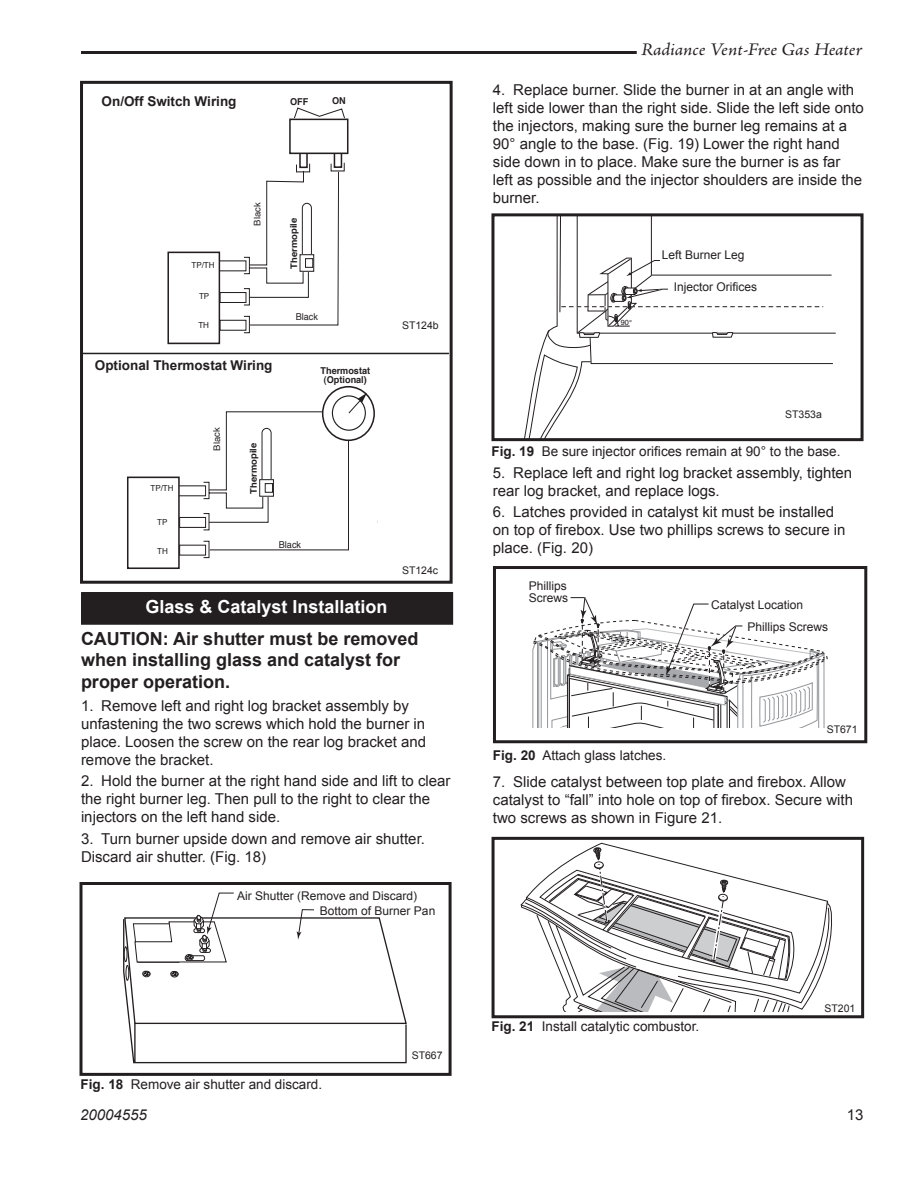
<style>
.page{position:relative;width:918px;height:1188px;background:#fff}
.page>*{position:absolute;margin:0;border:0;box-sizing:border-box;transform-origin:0 0}
.t1{font:18.9px/23px "Helvetica";color:#231f20;scale:.96 1}
.t2{font:18.45px "Helvetica";color:#231f20}
.t3{font:700 18px/21.6px "Arial";color:#231f20}
.t4{font:italic 18px "Adobe Jenson Pro";letter-spacing:-.005em;color:#231f20;scale:1.07 1}
.t5{font:700 18px "Arial";color:#fff}
.t6{font:15px/18px "Arial";color:#231f20}
.t7{font:italic 15px "Arial";color:#231f20}
.t8{font:14.4px "Helvetica";color:#231f20}
.t9{font:13.5px "Arial";color:#231f20}
.t10{font:700 13.5px "Arial";color:#231f20}
.t11{font:12px/12px "Arial";color:#231f20}
.t12{font:10.5px "Arial";color:#231f20}
.t13{font:700 9.45px/9.4px "Helvetica";color:#231f20;text-align:center;scale:.96 1}
.t14{font:9.45px "Helvetica";color:#231f20;scale:.96 1}
.t15{font:700 9.15px "Helvetica";color:#231f20;scale:1.04 1}
.t16{font:9.15px "Helvetica";letter-spacing:-.005em;color:#231f20;scale:1.04 1}
.t17{font:8.4px "Helvetica";color:#231f20;scale:.96 1}
.t18{font:7.35px "Helvetica";color:#231f20}
.s1{font-weight:700}
</style>
<div class="page">
<hr style="left:81px;top:51px;width:556px;height:3px;background:#231f20">
<div style="left:82px;top:593px;width:370px;height:31px;background:#231f20"></div>
<div style="left:81px;top:592px;width:372px;height:33px;border:2px solid #231f20"></div>
<div style="left:299px;top:151px;width:9px;height:17px;border:2px solid #231f20"></div>
<div style="left:334px;top:152px;width:8px;height:16px;border:2px solid #231f20"></div>
<div style="left:289px;top:119px;width:60px;height:35px;border:2px solid #231f20"></div>
<svg style="left:293px;top:107px;width:53px;height:12px"></svg>
<div style="left:220px;top:292px;width:26px;height:11px;border:1px solid #231f20"></div>
<div style="left:220px;top:320px;width:26px;height:11px;border:1px solid #231f20"></div>
<div style="left:167px;top:252px;width:53px;height:92px;border:2px solid #231f20"></div>
<svg style="left:243px;top:162px;width:102px;height:172px"></svg>
<div style="left:322px;top:386px;width:53px;height:55px;border:2px solid #231f20;border-radius:50%"></div>
<div style="left:179px;top:517px;width:27px;height:11px;border:1px solid #231f20"></div>
<div style="left:127px;top:477px;width:53px;height:92px;border:2px solid #231f20"></div>
<svg style="left:203px;top:393px;width:164px;height:165px"></svg>
<div style="left:80px;top:81px;width:373px;height:503px;border:3px solid #231f20"></div>
<hr style="left:83px;top:353px;width:366px;height:1px;background:#231f20">
<svg style="left:524px;top:217px;width:312px;height:220px"></svg>
<div style="left:491px;top:213px;width:373px;height:228px;border:3px solid #231f20"></div>
<svg style="left:532px;top:597px;width:296px;height:130px"></svg>
<div style="left:493px;top:566px;width:374px;height:177px;border:3px solid #231f20"></div>
<svg style="left:123px;top:893px;width:284px;height:171px"></svg>
<div style="left:80px;top:882px;width:372px;height:194px;border:3px solid #231f20"></div>
<svg style="left:521px;top:848px;width:311px;height:164px"></svg>
<div style="left:492px;top:837px;width:372px;height:181px;border:3px solid #231f20"></div>
<p class="t10" style="left:102px;top:94px;width:136px">On/Off Switch Wiring</p>
<p class="t13" style="left:290px;top:97px;width:20px">OFF</p>
<p class="t13" style="left:332px;top:96px;width:16px">ON</p>
<p class="t17" style="left:192px;top:259px;width:26px">TP/TH</p>
<p class="t17" style="left:199px;top:291px;width:12px">TP</p>
<p class="t17" style="left:198px;top:320px;width:13px">TH</p>
<p class="t16" style="left:251px;top:226px;width:24px;rotate:-90deg">Black</p>
<p class="t10" style="left:95px;top:357px;width:179px">Optional Thermostat Wiring</p>
<p class="t15" style="left:288px;top:269px;width:51px;rotate:-90deg">Thermopile</p>
<p class="t14" style="left:296px;top:311px;width:25px">Black</p>
<p class="t13" style="left:321px;top:366px;width:53px">Thermostat (Optional)</p>
<p class="t17" style="left:151px;top:482px;width:26px">TP/TH</p>
<p class="t17" style="left:157px;top:516px;width:12px">TP</p>
<p class="t17" style="left:157px;top:545px;width:13px">TH</p>
<p class="t16" style="left:211px;top:451px;width:24px;rotate:-90deg">Black</p>
<p class="t15" style="left:247px;top:494px;width:51px;rotate:-90deg">Thermopile</p>
<p class="t14" style="left:279px;top:538px;width:25px">Black</p>
<p class="t12" style="left:402px;top:319px;width:38px">ST124b</p>
<p class="t12" style="left:402px;top:565px;width:38px">ST124c</p>
<p class="t5" style="left:146px;top:597px;width:244px">Glass &amp; Catalyst Installation</p>
<p class="t3" style="left:81px;top:627px;width:339px">CAUTION: Air shutter must be removed when installing glass and catalyst for proper operation.</p>
<p class="t6" style="left:81px;top:697px;width:347px">1. Remove left and right log bracket assembly by unfastening the two screws which hold the burner in place. Loosen the screw on the rear log bracket and remove the bracket.</p>
<p class="t6" style="left:81px;top:772px;width:371px">2. Hold the burner at the right hand side and lift to clear the right burner leg. Then pull to the right to clear the injectors on the left hand side.</p>
<p class="t6" style="left:81px;top:829px;width:346px">3. Turn burner upside down and remove air shutter.<br>Discard air shutter. (Fig. 18)</p>
<p class="t1" style="left:195px;top:674px;width:99px">St124c<br>Thermostat wiring<br>1/11/00 djt</p>
<p class="t11" style="left:320px;top:889px;width:117px;line-height:14.2px;text-indent:-83px">Air Shutter (Remove and Discard)<br>Bottom of Burner Pan</p>
<p class="t9" style="left:81px;top:1077px;width:243px"><span class="s1">Fig. 18</span> Remove air shutter and discard.</p>
<p class="t7" style="left:80px;top:1106px;width:68px">20004555</p>
<p class="t12" style="left:412px;top:1049px;width:32px">ST667</p>
<p class="t4" style="left:641px;top:39px;width:208px">Radiance Vent-Free Gas Heater</p>
<p class="t6" style="left:493px;top:81px;width:372px">4. Replace burner. Slide the burner in at an angle with left side lower than the right side. Slide the left side onto the injectors, making sure the burner leg remains at a 90° angle to the base. (Fig. 19) Lower the right hand side down in to place. Make sure the burner is as far left as possible and the injector shoulders are inside the burner.</p>
<p class="t18" style="left:621px;top:318px;width:13px">90°</p>
<p class="t11" style="left:662px;top:249px;width:84px">Left Burner Leg</p>
<p class="t11" style="left:674px;top:281px;width:85px">Injector Orifices</p>
<p class="t12" style="left:785px;top:409px;width:38px">ST353a</p>
<p class="t9" style="left:491px;top:444px;width:351px"><span class="s1">Fig. 19</span> Be sure injector orifices remain at 90° to the base.</p>
<p class="t6" style="left:493px;top:464px;width:361px">5. Replace left and right log bracket assembly, tighten rear log bracket, and replace logs.</p>
<p class="t6" style="left:493px;top:503px;width:354px">6. Latches provided in catalyst kit must be installed on top of firebox. Use two phillips screws to secure in place. (Fig. 20)</p>
<p class="t2" style="left:614px;top:527px;width:66px">ST353a</p>
<p class="t11" style="left:529px;top:579px;width:41px">Phillips<br>Screws</p>
<p class="t9" style="left:493px;top:747px;width:175px"><span class="s1">Fig. 20</span> Attach glass latches.</p>
<p class="t11" style="left:711px;top:599px;width:94px">Catalyst Location</p>
<p class="t11" style="left:747px;top:620px;width:82px">Phillips Screws</p>
<p class="t12" style="left:827px;top:724px;width:32px">ST671</p>
<p class="t6" style="left:493px;top:773px;width:362px">7. Slide catalyst between top plate and firebox. Allow catalyst to “fall” into hole on top of firebox. Secure with two screws as shown in Figure 21.</p>
<p class="t8" style="left:609px;top:1009px;width:44px">ST187</p>
<p class="t9" style="left:491px;top:1018px;width:209px"><span class="s1">Fig. 21</span> Install catalytic combustor.</p>
<p class="t12" style="left:824px;top:1002px;width:32px">ST201</p>
<p class="t6" style="left:847px;top:1106px;width:18px">13</p>
</div>
